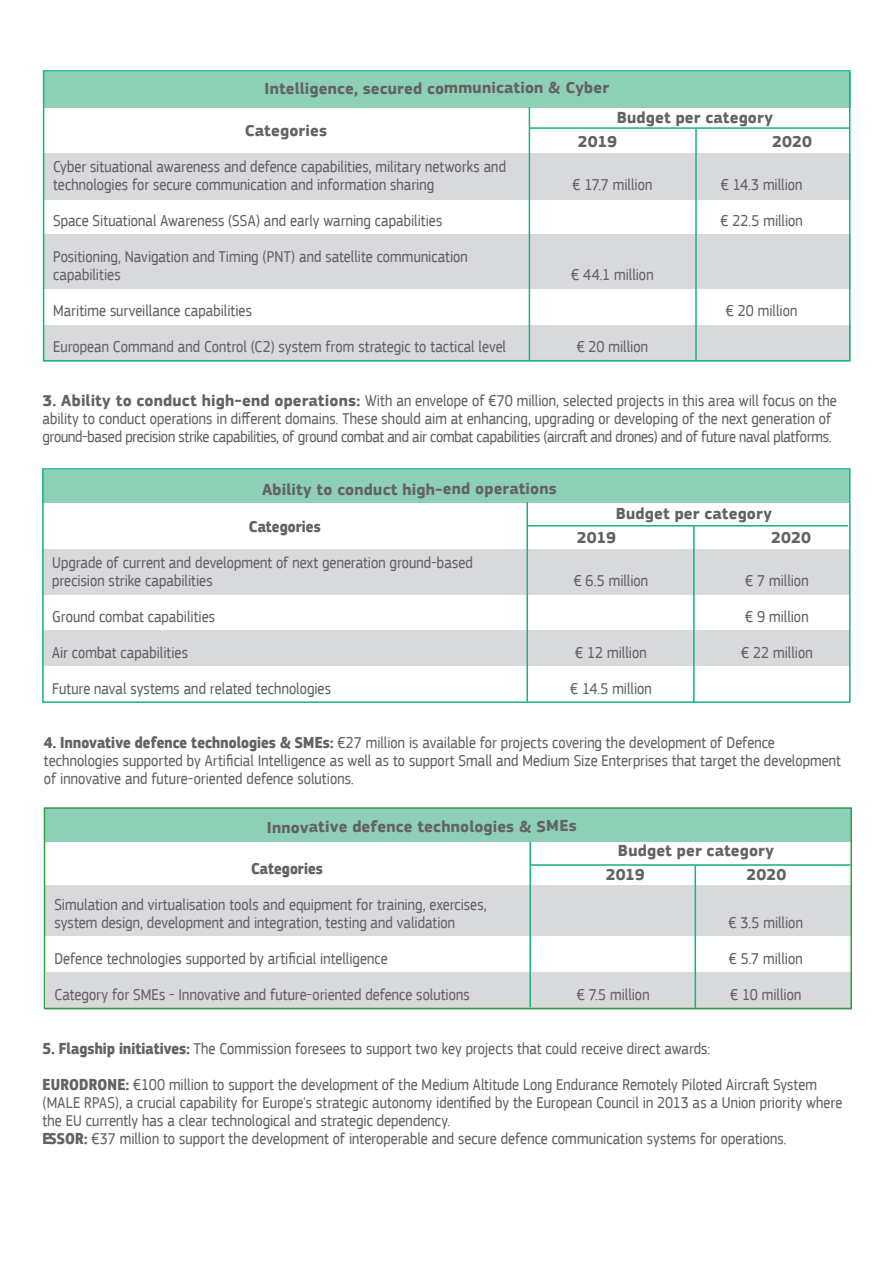
<style>
.page{position:relative;width:893px;height:1263px;background:#fff}
.page>*{position:absolute;margin:0;border:0;box-sizing:border-box;transform-origin:0 0}
.text_basic{font:16.5px/18px "EC Square Sans Cond Pro";letter-spacing:.005em;color:#636366}
.text_now_baser_grid{font:700 16.5px "EC Square Sans Pro";letter-spacing:.005em;color:#636366}
.text_basic-2{font:16.5px "EC Square Sans Cond Pro";letter-spacing:-.015em;color:#636366}
.text_basic-3{font:700 16.5px "EC Square Sans Cond Pro";letter-spacing:.005em;color:#636366}
.text_basic-4{font:700 16.5px "EC Square Sans Pro";letter-spacing:.005em;color:#636366}
.s1{font-family:"EC Square Sans Pro";font-weight:700}
.s2{font-weight:700}
</style>
<div class="page">
<div style="left:43px;top:72px;width:807px;height:35px;background:#8ed0b6"></div>
<div style="left:43px;top:153px;width:807px;height:47px;background:#d8d9db"></div>
<div style="left:44px;top:234px;width:807px;height:55px;background:#d8d9db"></div>
<div style="left:43px;top:325px;width:807px;height:36px;background:#d8d9db"></div>
<div style="left:42px;top:470px;width:807px;height:32px;background:#8ed0b6"></div>
<div style="left:42px;top:549px;width:808px;height:46px;background:#d8d9db"></div>
<div style="left:42px;top:631px;width:808px;height:35px;background:#d8d9db"></div>
<div style="left:45px;top:809px;width:807px;height:33px;background:#8ed0b6"></div>
<div style="left:45px;top:885px;width:807px;height:51px;background:#d8d9db"></div>
<div style="left:46px;top:972px;width:806px;height:37px;background:#d8d9db"></div>
<div style="left:43px;top:70px;width:807px;height:291px;border:2px solid #12b385"></div>
<div style="left:42px;top:468px;width:808px;height:235px;border:2px solid #12b385"></div>
<hr style="left:529px;top:107px;width:1px;height:253px;background:#12b385">
<hr style="left:695px;top:128px;width:2px;height:233px;background:#12b385">
<hr style="left:529px;top:127px;width:321px;height:2px;background:#12b385">
<hr style="left:526px;top:502px;width:2px;height:199px;background:#12b385">
<hr style="left:529px;top:842px;width:2px;height:165px;background:#12b385">
<hr style="left:693px;top:526px;width:2px;height:177px;background:#12b385">
<hr style="left:695px;top:866px;width:1px;height:142px;background:#12b385">
<hr style="left:528px;top:525px;width:320px;height:1px;background:#12b385">
<hr style="left:530px;top:864px;width:320px;height:2px;background:#12b385">
<div style="left:44px;top:807px;width:808px;height:202px;border:2px solid #2e9e48"></div>
<p class="text_now_baser_grid" style="left:264px;top:78px;width:346px">Intelligence, secured communication &amp; Cyber</p>
<p class="text_basic-4" style="left:245px;top:120px;width:84px">Categories</p>
<p class="text_basic" style="left:53px;top:158px;width:454px">Cyber situational awareness and defence capabilities, military networks and technologies for secure communication and information sharing</p>
<p class="text_basic" style="left:53px;top:212px;width:391px">Space Situational Awareness (SSA) and early warning capabilities</p>
<p class="text_basic" style="left:53px;top:248px;width:416px">Positioning, Navigation and Timing (PNT) and satellite communication capabilities</p>
<p class="text_basic" style="left:53px;top:302px;width:200px">Maritime surveillance capabilities</p>
<p class="text_basic" style="left:53px;top:338px;width:454px">European Command and Control (C2) system from strategic to tactical level</p>
<p class="text_now_baser_grid" style="left:617px;top:108px;width:158px">Budget per category</p>
<p class="text_now_baser_grid" style="left:578px;top:132px;width:41px">2019</p>
<p class="text_now_baser_grid" style="left:772px;top:132px;width:41px">2020</p>
<p class="text_basic" style="left:572px;top:176px;width:81px">€ 17.7 million</p>
<p class="text_basic" style="left:721px;top:176px;width:83px">€ 14.3 million</p>
<p class="text_basic" style="left:720px;top:212px;width:84px">€ 22.5 million</p>
<p class="text_basic" style="left:571px;top:266px;width:84px">€ 44.1 million</p>
<p class="text_basic" style="left:726px;top:302px;width:73px">€ 20 million</p>
<p class="text_basic" style="left:577px;top:338px;width:73px">€ 20 million</p>
<p class="text_basic" style="left:43px;top:392px;width:796px"><span class="s1">3. Ability to conduct high-end operations:</span> With an envelope of €70 million, selected projects in this area will focus on the ability to conduct operations in different domains. These should aim at enhancing, upgrading or developing of the next generation of</p>
<p class="text_basic-2" style="left:43px;top:427px;width:791px">ground-based precision strike capabilities, of ground combat and air combat capabilities (aircraft and drones) and of future naval platforms.</p>
<p class="text_now_baser_grid" style="left:262px;top:479px;width:297px">Ability to conduct high-end operations</p>
<p class="text_basic-3" style="left:249px;top:516px;width:73px">Categories</p>
<p class="text_basic" style="left:52px;top:554px;width:422px">Upgrade of current and development of next generation ground-based precision strike capabilities</p>
<p class="text_basic" style="left:52px;top:608px;width:164px">Ground combat capabilities</p>
<p class="text_basic" style="left:52px;top:644px;width:137px">Air combat capabilities</p>
<p class="text_basic" style="left:52px;top:680px;width:280px">Future naval systems and related technologies</p>
<p class="text_now_baser_grid" style="left:616px;top:503px;width:158px">Budget per category</p>
<p class="text_now_baser_grid" style="left:577px;top:527px;width:41px">2019</p>
<p class="text_now_baser_grid" style="left:771px;top:527px;width:41px">2020</p>
<p class="text_basic" style="left:574px;top:572px;width:76px">€ 6.5 million</p>
<p class="text_basic" style="left:575px;top:644px;width:73px">€ 12 million</p>
<p class="text_basic" style="left:570px;top:680px;width:83px">€ 14.5 million</p>
<p class="text_basic" style="left:745px;top:572px;width:65px">€ 7 million</p>
<p class="text_basic" style="left:745px;top:608px;width:65px">€ 9 million</p>
<p class="text_basic" style="left:741px;top:644px;width:73px">€ 22 million</p>
<p class="text_basic" style="left:44px;top:734px;width:798px"><span class="s2">4. Innovative defence technologies &amp; SMEs:</span> €27 million is available for projects covering the development of Defence technologies supported by Artificial Intelligence as well as to support Small and Medium Size Enterprises that target the development of innovative and future-oriented defence solutions.</p>
<p class="text_now_baser_grid" style="left:267px;top:817px;width:312px">Innovative defence technologies &amp; SMEs</p>
<p class="text_basic-3" style="left:251px;top:858px;width:73px">Categories</p>
<p class="text_basic" style="left:54px;top:896px;width:434px">Simulation and virtualisation tools and equipment for training, exercises, system design, development and integration, testing and validation</p>
<p class="text_basic" style="left:54px;top:950px;width:335px">Defence technologies supported by artificial intelligence</p>
<p class="text_basic" style="left:54px;top:986px;width:417px">Category for SMEs - Innovative and future-oriented defence solutions</p>
<p class="text_now_baser_grid" style="left:618px;top:840px;width:158px">Budget per category</p>
<p class="text_now_baser_grid" style="left:606px;top:864px;width:41px">2019</p>
<p class="text_now_baser_grid" style="left:747px;top:864px;width:41px">2020</p>
<p class="text_basic" style="left:577px;top:986px;width:74px">€ 7.5 million</p>
<p class="text_basic" style="left:729px;top:914px;width:76px">€ 3.5 million</p>
<p class="text_basic" style="left:729px;top:950px;width:75px">€ 5.7 million</p>
<p class="text_basic" style="left:730px;top:986px;width:72px">€ 10 million</p>
<p class="text_basic" style="left:43px;top:1040px;width:669px"><span class="s2">5. Flagship initiatives:</span> The Commission foresees to support two key projects that could receive direct awards:</p>
<p class="text_basic" style="left:43px;top:1076px;width:801px"><span class="s2">EURODRONE:</span> €100 million to support the development of the Medium Altitude Long Endurance Remotely Piloted Aircraft System (MALE RPAS), a crucial capability for Europe's strategic autonomy identified by the European Council in 2013 as a Union priority where the EU currently has a clear technological and strategic dependency.</p>
<p class="text_basic" style="left:43px;top:1130px;width:745px"><span class="s2">ESSOR:</span> €37 million to support the development of interoperable and secure defence communication systems for operations.</p>
</div>
